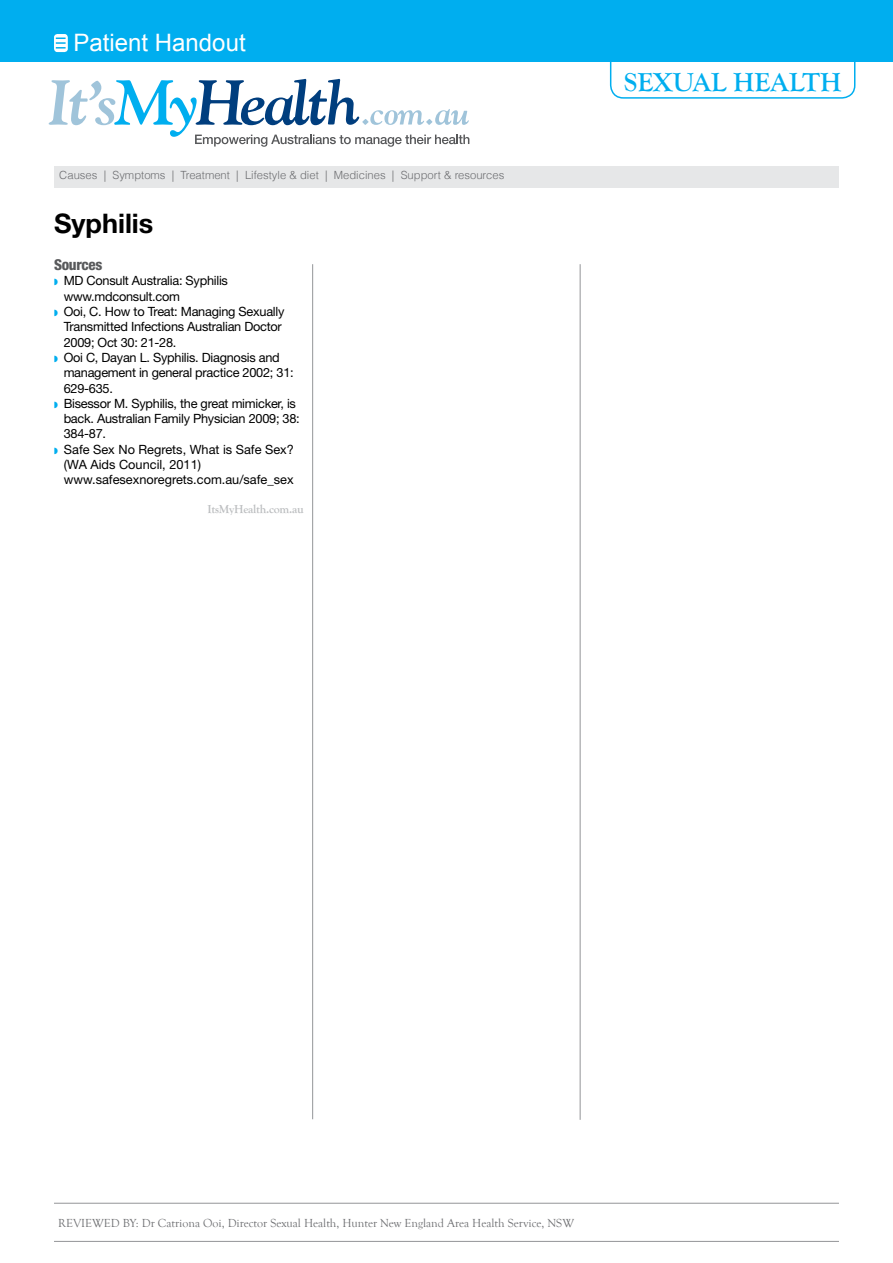
<style>
.page{position:relative;width:893px;height:1263px;background:#fff}
.page>*{position:absolute;margin:0;border:0;box-sizing:border-box;transform-origin:0 0}
.t1{font:700 27px "Goudy Old Style T";color:#00aeef}
.t2{font:700 27px "Helvetica Neue";color:#000}
.t3{font:24px "Arial";color:#fff}
.t4{font:800 condensed 15px "Helvetica Neue";letter-spacing:-.02em;color:#58595b}
.t5{font:12.75px "Helvetica Neue";letter-spacing:-.02em;color:#000}
.t6{font:12.75px "Helvetica Neue";color:#000}
.t7{font:12px "Goudy Old Style T";color:#6d6e71}
.t8{font:700 12px "Goudy Old Style T";letter-spacing:-.02em;color:#bcbec0}
.t9{font:300 11.25px "Helvetica";color:#6d6e71}
.s1{color:#00aeef}
</style>
<div class="page">
<div style="left:54px;top:167px;width:785px;height:21px;background:#e6e7e8"></div>
<div style="left:0;top:0;width:893px;height:61px;background:#00aeef"></div>
<hr style="left:54px;top:1203px;width:785px;height:1px;background:#939598">
<hr style="left:54px;top:1241px;width:785px;height:1px;background:#939598">
<hr style="left:312px;top:264px;width:1px;height:855px;background:#939598">
<hr style="left:580px;top:264px;width:1px;height:856px;background:#939598">
<svg style="left:54px;top:34px;width:14px;height:18px"></svg>
<svg style="left:56px;top:38px;width:10px;height:11px"></svg>
<div style="left:610px;top:42px;width:245px;height:57px;border:2px solid #00aeef;border-radius:13px"></div>
<svg style="left:49px;top:79px;width:420px;height:68px"></svg>
<h2 class="t3" style="left:74px;top:27px;width:174px">Patient Handout</h2>
<p class="t9" style="left:59px;top:168px;width:446px">Causes | Symptoms | Treatment | Lifestyle &amp; diet | Medicines | Support &amp; resources</p>
<h1 class="t2" style="left:54px;top:206px;width:101px">Syphilis</h1>
<p class="t4" style="left:54px;top:255px;width:50px">Sources</p>
<p class="t5" style="left:54px;top:273px;width:175px"><span class="s1">◗</span> MD Consult Australia: Syphilis</p>
<p class="t5" style="left:64px;top:289px;width:118px">www.mdconsult.com</p>
<p class="t5" style="left:54px;top:304px;width:232px"><span class="s1">◗</span> Ooi, C. How to Treat: Managing Sexually</p>
<p class="t5" style="left:64px;top:319px;width:220px">Transmitted Infections Australian Doctor</p>
<p class="t5" style="left:64px;top:334px;width:114px">2009; Oct 30: 21-28.</p>
<p class="t5" style="left:54px;top:350px;width:227px"><span class="s1">◗</span> Ooi C, Dayan L. Syphilis. Diagnosis and</p>
<p class="t5" style="left:64px;top:365px;width:232px">management in general practice 2002; 31:</p>
<p class="t5" style="left:64px;top:380px;width:51px">629-635.</p>
<p class="t5" style="left:54px;top:396px;width:243px"><span class="s1">◗</span> Bisessor M. Syphilis, the great mimicker, is</p>
<p class="t5" style="left:64px;top:411px;width:238px">back. Australian Family Physician 2009; 38:</p>
<p class="t5" style="left:64px;top:426px;width:44px">384-87.</p>
<p class="t6" style="left:54px;top:442px;width:241px"><span class="s1">◗</span> Safe Sex No Regrets, What is Safe Sex?</p>
<p class="t6" style="left:64px;top:457px;width:139px">(WA Aids Council, 2011)</p>
<p class="t6" style="left:64px;top:472px;width:231px">www.safesexnoregrets.com.au/safe_sex</p>
<p class="t8" style="left:208px;top:502px;width:98px">ItsMyHealth.com.au</p>
<h1 class="t1" style="left:624px;top:67px;width:219px">Sexual health</h1>
<p class="t7" style="left:58px;top:1216px;width:517px">Reviewed by: Dr Catriona Ooi, Director Sexual Health, Hunter New England Area Health Service, NSW</p>
</div>
